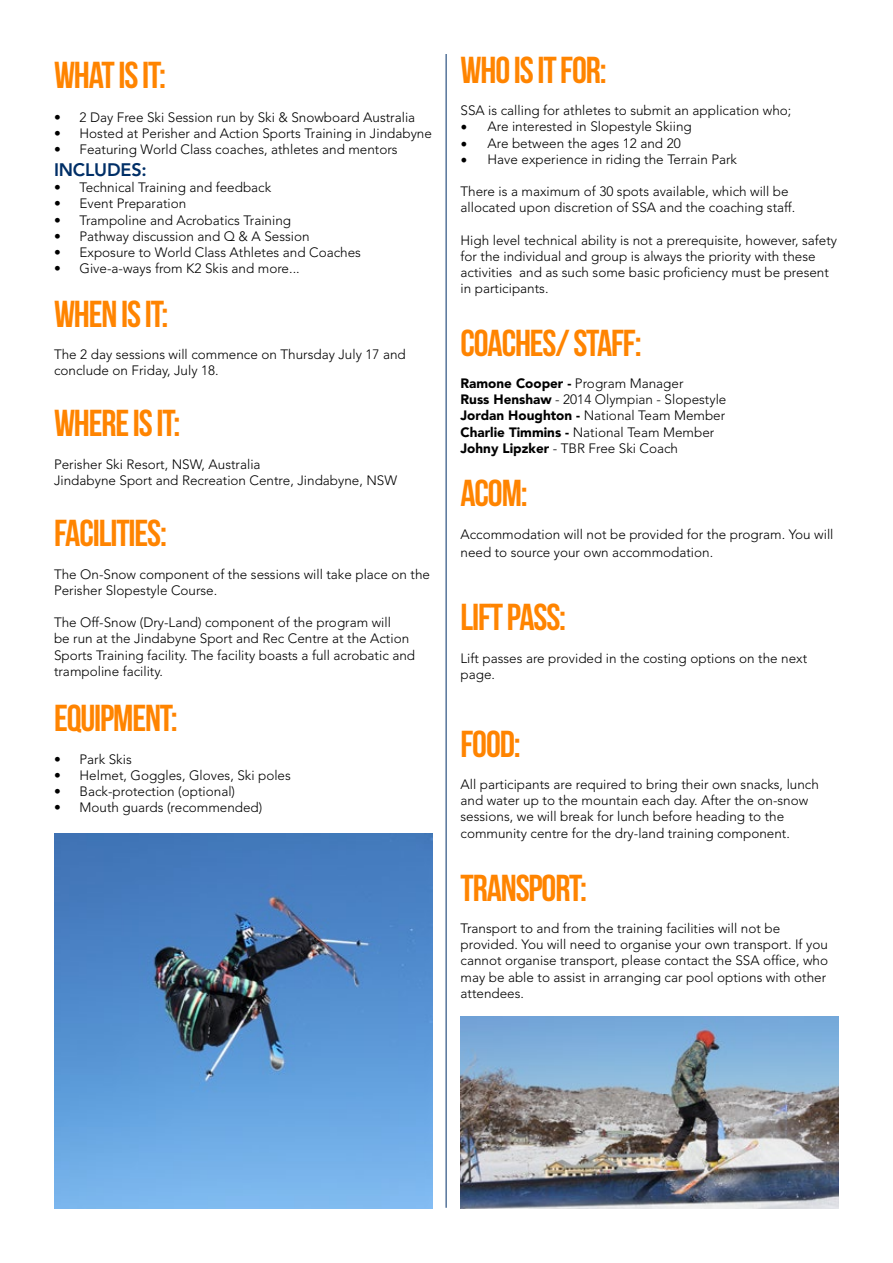
<style>
.page{position:relative;width:893px;height:1263px;background:#fff}
.page>*{position:absolute;margin:0;border:0;box-sizing:border-box;transform-origin:0 0}
.t1{font:37.5px "Bebas Neue";letter-spacing:-.03em;color:#ff8400}
.t2{font:800 18px "Avenir LT Std";letter-spacing:-.01em;color:#002f67}
.t3{font:300 13.5px/16.2px "Avenir LT Std";color:#000}
.s1{font-family:"Minion Pro";font-weight:400;font-size:18px}
.s2{font-weight:900}
</style>
<div class="page">
<hr style="left:446px;top:54px;width:1px;height:1154px;background:#002f67">
<img style="left:54px;top:833px;width:378px;height:376px">
<img style="left:460px;top:1016px;width:379px;height:193px">
<h1 class="t1" style="left:54px;top:54px;width:113px">WHAT IS IT:</h1>
<p class="t3" style="left:54px;top:109px;width:363px">• 2 Day Free Ski Session run by Ski &amp; Snowboard Australia</p>
<p class="t3" style="left:54px;top:125px;width:379px">• Hosted at Perisher and Action Sports Training in Jindabyne</p>
<p class="t3" style="left:54px;top:142px;width:345px">• Featuring World Class coaches, athletes and mentors</p>
<h2 class="t2" style="left:54px;top:159px;width:94px">INCLUDES:</h2>
<p class="t3" style="left:54px;top:179px;width:219px">• Technical Training and feedback</p>
<p class="t3" style="left:54px;top:196px;width:134px">• Event Preparation</p>
<p class="t3" style="left:54px;top:212px;width:239px">• Trampoline and Acrobatics Training</p>
<p class="t3" style="left:54px;top:228px;width:257px">• Pathway discussion and Q &amp; A Session</p>
<p class="t3" style="left:54px;top:244px;width:308px">• Exposure to World Class Athletes and Coaches</p>
<p class="t3" style="left:54px;top:260px;width:247px">• Give-a-ways from K2 Skis and more...</p>
<h1 class="t1" style="left:54px;top:293px;width:116px">WHEN IS IT:</h1>
<p class="t3" style="left:54px;top:346px;width:353px">The 2 day sessions will commence on Thursday July 17 and conclude on Friday, July 18.</p>
<h1 class="t1" style="left:54px;top:403px;width:128px">WHERE IS IT:</h1>
<p class="t3" style="left:54px;top:456px;width:345px">Perisher Ski Resort, NSW, Australia<br>Jindabyne Sport and Recreation Centre, Jindabyne, NSW</p>
<h1 class="t1" style="left:54px;top:513px;width:115px">FACILITIES:</h1>
<p class="t3" style="left:54px;top:566px;width:378px">The On-Snow component of the sessions will take place on the<br>Perisher Slopestyle Course.</p>
<p class="t3" style="left:54px;top:614px;width:363px">The Off-Snow (Dry-Land) component of the program will<br>be run at the Jindabyne Sport and Rec Centre at the Action Sports Training facility. The facility boasts a full acrobatic and trampoline facility.</p>
<h1 class="t1" style="left:54px;top:698px;width:125px">EQUIPMENT:</h1>
<p class="t3" style="left:54px;top:751px;width:79px">• Park Skis</p>
<p class="t3" style="left:54px;top:767px;width:238px">• Helmet, Goggles, Gloves, Ski poles</p>
<p class="t3" style="left:54px;top:783px;width:183px">• Back-protection (optional)</p>
<p class="t3" style="left:54px;top:799px;width:210px">• Mouth guards (recommended)</p>
<h1 class="t1" style="left:460px;top:49px;width:148px">WHO IS IT FOR:</h1>
<p class="t3" style="left:460px;top:102px;width:332px">SSA is calling for athletes to submit an application who;</p>
<p class="t3" style="left:460px;top:119px;width:233px"><span class="s1">•</span> Are interested in Slopestyle Skiing</p>
<p class="t3" style="left:460px;top:135px;width:222px"><span class="s1">•</span> Are between the ages 12 and 20</p>
<p class="t3" style="left:460px;top:151px;width:278px"><span class="s1">•</span> Have experience in riding the Terrain Park</p>
<p class="t3" style="left:460px;top:183px;width:336px">There is a maximum of 30 spots available, which will be allocated upon discretion of SSA and the coaching staff.</p>
<p class="t3" style="left:460px;top:232px;width:378px">High level technical ability is not a prerequisite, however, safety for the individual and group is always the priority with these activities and as such some basic proficiency must be present in participants.</p>
<h1 class="t1" style="left:460px;top:322px;width:183px">COACHES/ STAFF:</h1>
<p class="t3" style="left:460px;top:375px;width:267px"><span class="s2">Ramone Cooper -</span> Program Manager<br><span class="s2">Russ Henshaw</span> - 2014 Olympian - Slopestyle <span class="s2">Jordan Houghton -</span> National Team Member <span class="s2">Charlie Timmins -</span> National Team Member <span class="s2">Johny Lipzker</span> - TBR Free Ski Coach</p>
<h1 class="t1" style="left:460px;top:473px;width:69px">ACOM:</h1>
<p class="t3" style="left:460px;top:525px;width:374px;line-height:18px">Accommodation will not be provided for the program. You will need to source your own accommodation.</p>
<h1 class="t1" style="left:460px;top:597px;width:107px">LIFT PASS:</h1>
<p class="t3" style="left:460px;top:650px;width:348px">Lift passes are provided in the costing options on the next page.</p>
<h1 class="t1" style="left:460px;top:723px;width:62px">FOOD:</h1>
<p class="t3" style="left:460px;top:776px;width:360px">All participants are required to bring their own snacks, lunch and water up to the mountain each day. After the on-snow sessions, we will break for lunch before heading to the community centre for the dry-land training component.</p>
<h1 class="t1" style="left:460px;top:867px;width:128px">TRANSPORT:</h1>
<p class="t3" style="left:460px;top:920px;width:369px">Transport to and from the training facilities will not be provided. You will need to organise your own transport. If you cannot organise transport, please contact the SSA office, who may be able to assist in arranging car pool options with other attendees.</p>
</div>
